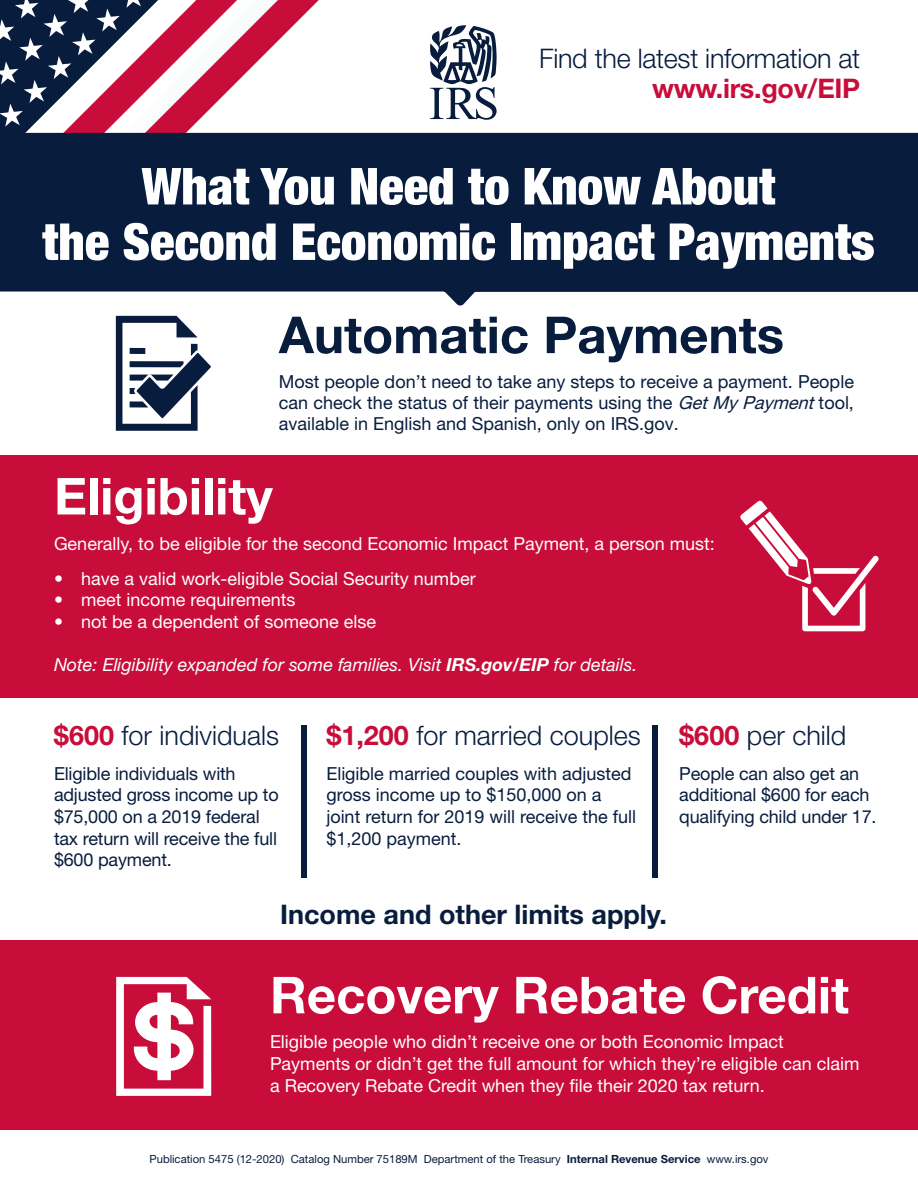
<style>
.page{position:relative;width:918px;height:1188px;background:#fff}
.page>*{position:absolute;margin:0;border:0;box-sizing:border-box;transform-origin:0 0}
.t1{font:900 condensed 51px/55.5px "Helvetica Neue";color:#fff;text-align:center}
.t2{font:700 51px "Helvetica Neue LT Std";color:#fff}
.t3{font:700 51px "Helvetica Neue LT Std";color:#081d3e}
.t4{font:300 27px/30px "Helvetica Neue LT Std";color:#081d3e;text-align:right}
.t5{font:700 27px "Helvetica Neue LT Std";color:#081d3e}
.t6{font:18px/21.6px "Helvetica Neue LT Std";letter-spacing:-.01em;color:#081d3e}
.t7{font:18px/21.6px "Helvetica Neue LT Std";color:#fff}
.t8{font:italic 18px "Helvetica Neue LT Std";color:#fff}
.t9{font:11.25px "Helvetica Neue LT Std";color:#081d3e}
.s1{font-weight:700;color:#c80d3a}
.s2{font-style:italic}
.s3{font-weight:700}
</style>
<div class="page">
<div style="left:0;top:940px;width:918px;height:190px;background:#c80d3a"></div>
<div style="left:0;top:455px;width:918px;height:243px;background:#c80d3a"></div>
<svg style="left:0;top:0;width:319px;height:133px"></svg>
<svg style="left:430px;top:25px;width:67px;height:95px"></svg>
<div style="left:0;top:133px;width:918px;height:145px;background:#081d3e"></div>
<svg style="left:116px;top:977px;width:95px;height:119px"></svg>
<svg style="left:0;top:278px;width:918px;height:153px"></svg>
<div style="left:301px;top:726px;width:5px;height:152px;background:#081d3e"></div>
<div style="left:652px;top:726px;width:5px;height:152px;background:#081d3e"></div>
<svg style="left:740px;top:500px;width:139px;height:131px"></svg>
<p class="t4" style="left:539px;top:43px;width:323px">Find the latest information at <span class="s1">www.irs.gov/EIP</span></p>
<h1 class="t1" style="left:42px;top:156px;width:834px">What You Need to Know About<br>the Second Economic Impact Payments</h1>
<h2 class="t3" style="left:279px;top:303px;width:507px">Automatic Payments</h2>
<p class="t6" style="left:279px;top:371px;width:577px;line-height:21px;text-align:justify">Most people don’t need to take any steps to receive a payment. People can check the status of their payments using the <span class="s2">GetMyPayment</span>tool, available in English and Spanish, only on IRS.gov.</p>
<h2 class="t2" style="left:54px;top:465px;width:220px">Eligibility</h2>
<p class="t7" style="left:54px;top:532px;width:662px">Generally, to be eligible for the second Economic Impact Payment, a person must:</p>
<p class="t7" style="left:54px;top:567px;width:423px">• have a valid work-eligible Social Security number</p>
<p class="t7" style="left:54px;top:589px;width:243px">• meet income requirements</p>
<p class="t7" style="left:54px;top:610px;width:324px">• not be a dependent of someone else</p>
<p class="t8" style="left:54px;top:654px;width:585px">Note: Eligibility expanded for some families. Visit <span class="s3">IRS.gov/EIP</span> for details.</p>
<p class="t4" style="left:54px;top:720px;width:227px"><span class="s1">$600</span> for individuals</p>
<p class="t6" style="left:54px;top:762px;width:226px">Eligible individuals with adjusted gross income up to $75,000 on a 2019 federal tax return will receive the full $600 payment.</p>
<p class="t4" style="left:326px;top:720px;width:316px"><span class="s1">$1,200</span> for married couples</p>
<p class="t6" style="left:326px;top:762px;width:311px">Eligible married couples with adjusted gross income up to $150,000 on a joint return for 2019 will receive the full $1,200 payment.</p>
<p class="t5" style="left:280px;top:898px;width:388px">Income and other limits apply.</p>
<p class="t4" style="left:679px;top:720px;width:169px"><span class="s1">$600</span> per child</p>
<p class="t6" style="left:679px;top:762px;width:199px">People can also get an additional $600 for each qualifying child under 17.</p>
<h2 class="t2" style="left:270px;top:964px;width:580px">Recovery Rebate Credit</h2>
<p class="t7" style="left:270px;top:1031px;width:591px">Eligible people who didn’t receive one or both Economic Impact<br>Payments or didn’t get the full amount for which they’re eligible can claim a Recovery Rebate Credit when they file their 2020 tax return.</p>
<p class="t9" style="left:149px;top:1152px;width:270px">Publication 5475 (12-2020) Catalog Number 75189M</p>
<p class="t9" style="left:424px;top:1152px;width:346px">Department of the Treasury <span class="s3">Internal Revenue Service</span> www.irs.gov</p>
</div>
